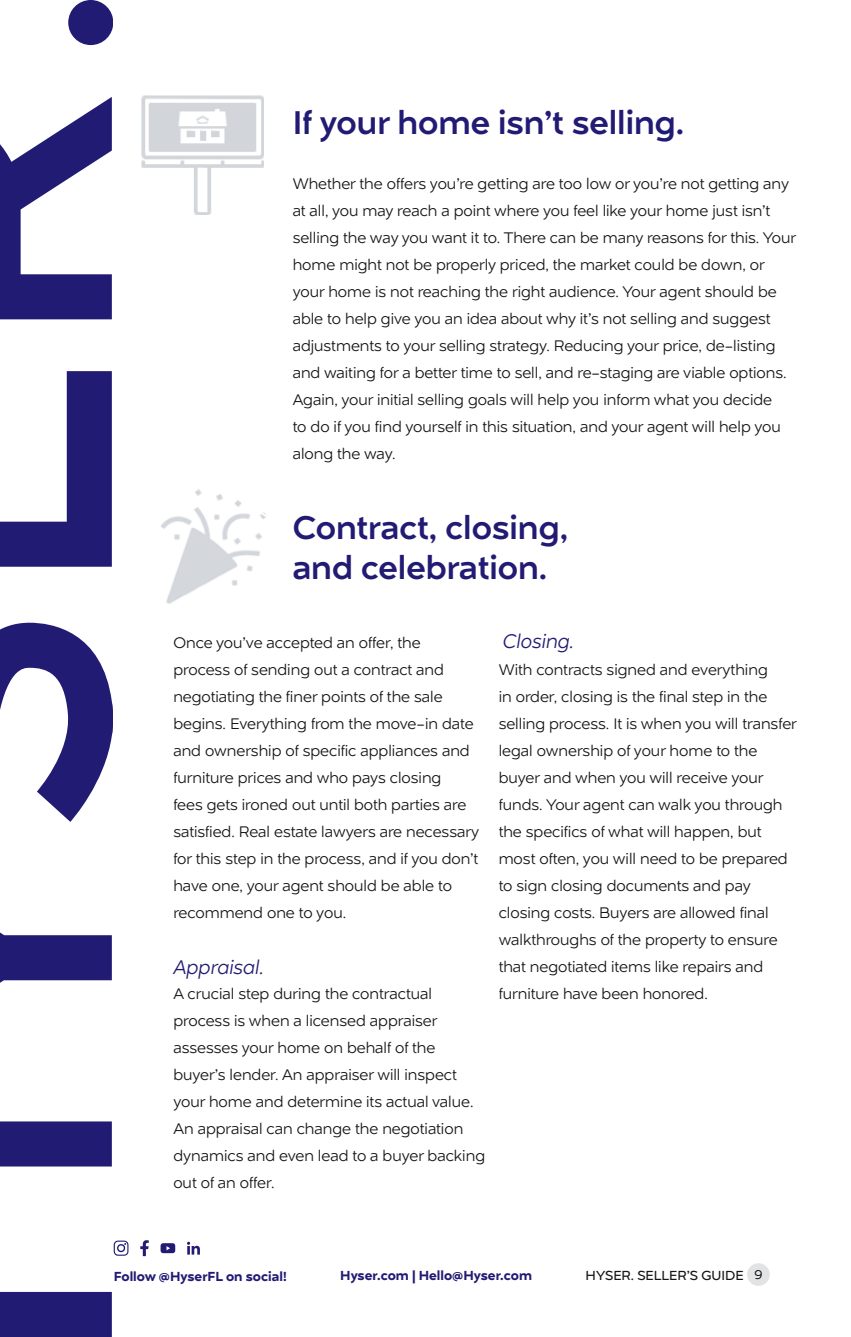
<style>
.page{position:relative;width:851px;height:1337px;background:#fff}
.page>*{position:absolute;margin:0;border:0;box-sizing:border-box;transform-origin:0 0}
.t1{font:500 33.75px/40.5px "Naste";color:#221b74}
.t2{font:italic 300 20.25px "Naste";color:#221b74}
.t3{font:300 15.75px/27px "Naste";color:#151515}
.t4{font:600 13.5px "Naste";color:#221b74}
.t5{font:13.5px "Naste";color:#151515}
.s1{font-weight:300;font-size:12.83px;color:#000}
</style>
<div class="page">
<svg style="left:0;top:371px;width:112px;height:196px"></svg>
<svg style="left:0;top:932px;width:112px;height:51px;background:#3b3584"></svg>
<svg style="left:0;top:97px;width:112px;height:222px"></svg>
<svg style="left:0;top:622px;width:113px;height:200px"></svg>
<div style="left:68px;top:0;width:45px;height:45px;background:#221b74;border-radius:50%"></div>
<svg style="left:187px;top:1241px;width:13px;height:13px"></svg>
<svg style="left:140px;top:1240px;width:9px;height:16px"></svg>
<svg style="left:160px;top:1243px;width:15px;height:10px"></svg>
<svg style="left:0;top:1121px;width:128px;height:215px"></svg>
<div style="left:747px;top:1263px;width:22px;height:22px;background:#e2e3e4;border-radius:50%"></div>
<img style="left:141px;top:95px;width:122px;height:120px">
<img style="left:160px;top:489px;width:102px;height:115px">
<svg style="left:211px;top:489px;width:55px;height:34px"></svg>
<p class="t1" style="left:292px;top:101px;width:393px">If your home isn’t selling.</p>
<p class="t3" style="left:292px;top:170px;width:505px">Whether the offers you’re getting are too low or you’re not getting any at all, you may reach a point where you feel like your home just isn’t selling the way you want it to. There can be many reasons for this. Your home might not be properly priced, the market could be down, or your home is not reaching the right audience. Your agent should be able to help give you an idea about why it’s not selling and suggest adjustments to your selling strategy. Reducing your price, de-listing and waiting for a better time to sell, and re-staging are viable options.<br>Again, your initial selling goals will help you inform what you decide<br>to do if you find yourself in this situation, and your agent will help you along the way.</p>
<p class="t1" style="left:292px;top:506px;width:277px">Contract, closing, and celebration.</p>
<p class="t3" style="left:173px;top:629px;width:307px">Once you’ve accepted an offer, the process of sending out a contract and negotiating the finer points of the sale begins. Everything from the move-in date and ownership of specific appliances and furniture prices and who pays closing<br>fees gets ironed out until both parties are satisfied. Real estate lawyers are necessary for this step in the process, and if you don’t have one, your agent should be able to recommend one to you.</p>
<p class="t2" style="left:173px;top:953px;width:92px">Appraisal.</p>
<p class="t3" style="left:173px;top:980px;width:313px">A crucial step during the contractual process is when a licensed appraiser assesses your home on behalf of the buyer’s lender. An appraiser will inspect your home and determine its actual value.<br>An appraisal can change the negotiation dynamics and even lead to a buyer backing out of an offer.</p>
<p class="t2" style="left:503px;top:628px;width:72px">Closing.</p>
<p class="t3" style="left:498px;top:656px;width:300px">With contracts signed and everything<br>in order, closing is the final step in the selling process. It is when you will transfer legal ownership of your home to the buyer and when you will receive your funds. Your agent can walk you through the specifics of what will happen, but most often, you will need to be prepared to sign closing documents and pay closing costs. Buyers are allowed final walkthroughs of the property to ensure that negotiated items like repairs and furniture have been honored.</p>
<p class="t4" style="left:114px;top:1266px;width:174px">Follow @HyserFL on social!</p>
<p class="t4" style="left:340px;top:1264px;width:193px">Hyser.com | Hello@Hyser.com</p>
<p class="t5" style="left:585px;top:1265px;width:178px">HYSER. SELLER’S GUIDE <span class="s1">9</span></p>
</div>
